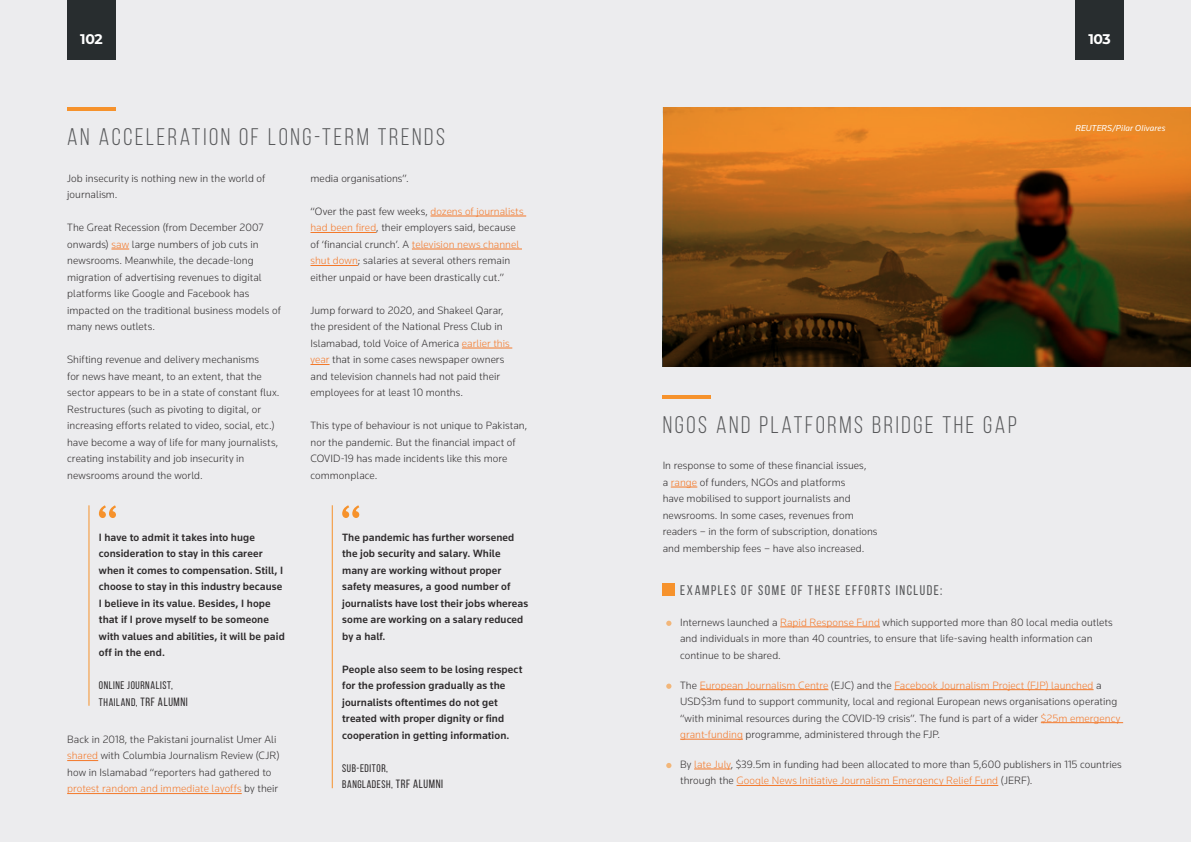
<style>
.page{position:relative;width:1191px;height:842px;background:#ececee}
.page>*{position:absolute;margin:0;border:0;box-sizing:border-box;transform-origin:0 0}
.Titles{font:24px "Bebas Neue";letter-spacing:.11em;color:#57585a}
.t1{font:14px "Bebas Neue";letter-spacing:.11em;color:#57585a}
.t2{font:700 14px "Montserrat";letter-spacing:-.035em;color:#fff}
.t3{font:300 11px/16.5px "Knowledge";letter-spacing:.005em;color:#2e2b2c}
.t4{font:500 11px/16.5px "Knowledge";letter-spacing:.01em;color:#2e2b2c}
.t5{font:11px "Bebas Neue";letter-spacing:.055em;color:#2e2b2c}
.t6{font:italic 9px "Knowledge";letter-spacing:.015em;color:#fff}
.s1{color:#f4792a}
.s2{font-size:12px}
</style>
<div class="page">
<div style="left:67px;top:0;width:49px;height:60px;background:#282d2f"></div>
<div style="left:1075px;top:0;width:48px;height:60px;background:#282d2f"></div>
<svg style="left:111px;top:249px;width:18px;height:1px"></svg>
<hr style="left:67px;top:760px;width:31px;height:1px;background:#f4792a">
<hr style="left:67px;top:793px;width:175px;height:1px;background:#f4792a">
<hr style="left:430px;top:216px;width:96px;height:1px;background:#f4792a">
<hr style="left:310px;top:232px;width:66px;height:1px;background:#f4792a">
<hr style="left:412px;top:249px;width:110px;height:1px;background:#f4792a">
<hr style="left:310px;top:265px;width:48px;height:1px;background:#f4792a">
<hr style="left:462px;top:348px;width:50px;height:1px;background:#f4792a">
<svg style="left:310px;top:364px;width:19px;height:1px"></svg>
<svg style="left:342px;top:505px;width:17px;height:13px"></svg>
<hr style="left:332px;top:505px;width:1px;height:283px;background:#f6922c">
<hr style="left:67px;top:108px;width:49px;height:3px;background:#f6922c">
<svg style="left:99px;top:505px;width:17px;height:13px"></svg>
<hr style="left:88px;top:505px;width:1px;height:201px;background:#f6922c">
<svg style="left:671px;top:487px;width:26px;height:1px"></svg>
<hr style="left:662px;top:395px;width:49px;height:4px;background:#f6922c">
<svg style="left:662px;top:108px;width:529px;height:259px;background:#845017"></svg>
<div style="left:662px;top:584px;width:13px;height:12px;background:#f6922c"></div>
<hr style="left:780px;top:627px;width:100px;height:1px;background:#f4792a">
<svg style="left:666px;top:621px;width:5px;height:5px"></svg>
<svg style="left:666px;top:684px;width:5px;height:5px"></svg>
<hr style="left:700px;top:689px;width:128px;height:1px;background:#f4792a">
<hr style="left:894px;top:689px;width:199px;height:1px;background:#f4792a">
<hr style="left:1040px;top:722px;width:83px;height:1px;background:#f4792a">
<hr style="left:680px;top:739px;width:63px;height:1px;background:#f4792a">
<svg style="left:666px;top:763px;width:5px;height:5px"></svg>
<hr style="left:694px;top:769px;width:36px;height:1px;background:#f4792a">
<hr style="left:736px;top:785px;width:262px;height:1px;background:#f4792a">
<p class="t2" style="left:80px;top:29px;width:24px">102</p>
<p class="t2" style="left:1088px;top:29px;width:24px">103</p>
<p class="Titles" style="left:67px;top:124px;width:379px">AN ACCELERATION OF LONG-TERM TRENDS</p>
<p class="t3" style="left:67px;top:170px;width:200px">Job insecurity is nothing new in the world of journalism.</p>
<p class="t3" style="left:67px;top:219px;width:215px">The Great Recession (from December 2007 onwards) <span class="s1">saw</span> large numbers of job cuts in newsrooms. Meanwhile, the decade-long migration of advertising revenues to digital platforms like Google and Facebook has impacted on the traditional business models of many news outlets.</p>
<p class="t3" style="left:67px;top:351px;width:214px">Shifting revenue and delivery mechanisms<br>for news have meant, to an extent, that the sector appears to be in a state of constant flux.<br>Restructures (such as pivoting to digital, or increasing efforts related to video, social, etc.) have become a way of life for many journalists, creating instability and job insecurity in newsrooms around the world.</p>
<p class="t4" style="left:99px;top:529px;width:187px">I have to admit it takes into huge consideration to stay in this career when it comes to compensation. Still, I choose to stay in this industry because I believe in its value. Besides, I hope that if I prove myself to be someone with values and abilities, it will be paid off in the end.</p>
<p class="t5" style="left:99px;top:679px;width:75px">ONLINE JOURNALIST,</p>
<p class="t5" style="left:99px;top:696px;width:90px">THAILAND, <span class="s2">TRF ALUMNI</span></p>
<p class="t3" style="left:67px;top:731px;width:214px">Back in 2018, the Pakistani journalist Umer Ali <span class="s1">shared</span> with Columbia Journalism Review (CJR) how in Islamabad “reporters had gathered to <span class="s1">protest random and immediate layoffs</span> by their</p>
<p class="t3" style="left:310px;top:170px;width:100px">media organisations”.</p>
<p class="t3" style="left:310px;top:203px;width:214px">“Over the past few weeks, <span class="s1">dozens of journalists had been fired</span>, their employers said, because of ‘financial crunch’. A <span class="s1">television news channel shut down</span>; salaries at several others remain either unpaid or have been drastically cut.”</p>
<p class="t3" style="left:310px;top:302px;width:201px">Jump forward to 2020, and Shakeel Qarar, the president of the National Press Club in Islamabad, told Voice of America <span class="s1">earlier this year</span> that in some cases newspaper owners and television channels had not paid their employees for at least 10 months.</p>
<p class="t3" style="left:310px;top:417px;width:218px">This type of behaviour is not unique to Pakistan, nor the pandemic. But the financial impact of COVID-19 has made incidents like this more commonplace.</p>
<p class="t4" style="left:342px;top:529px;width:187px">The pandemic has further worsened the job security and salary. While many are working without proper safety measures, a good number of journalists have lost their jobs whereas some are working on a salary reduced by a half.</p>
<p class="t4" style="left:342px;top:661px;width:182px">People also seem to be losing respect for the profession gradually as the journalists oftentimes do not get treated with proper dignity or find cooperation in getting information.</p>
<p class="t5" style="left:342px;top:762px;width:47px">SUB-EDITOR,</p>
<p class="t5" style="left:342px;top:778px;width:102px">BANGLADESH, <span class="s2">TRF ALUMNI</span></p>
<p class="t6" style="left:1075px;top:122px;width:92px">REUTERS/Pilar Olivares</p>
<p class="Titles" style="left:662px;top:411px;width:355px">NGOS AND PLATFORMS BRIDGE THE GAP</p>
<p class="t3" style="left:662px;top:457px;width:216px">In response to some of these financial issues,<br>a <span class="s1">range</span> of funders, NGOs and platforms<br>have mobilised to support journalists and newsrooms. In some cases, revenues from readers – in the form of subscription, donations and membership fees – have also increased.</p>
<p class="t1" style="left:680px;top:582px;width:264px">EXAMPLES OF SOME OF THESE EFFORTS INCLUDE:</p>
<p class="t3" style="left:680px;top:614px;width:434px">Internews launched a <span class="s1">Rapid Response Fund</span> which supported more than 80 local media outlets and individuals in more than 40 countries, to ensure that life-saving health information can continue to be shared.</p>
<p class="t3" style="left:680px;top:676px;width:442px">The <span class="s1">European Journalism Centre</span> (EJC) and the <span class="s1">Facebook Journalism Project (FJP) launched</span> a USD$3m fund to support community, local and regional European news organisations operating “with minimal resources during the COVID-19 crisis”. The fund is part of a wider <span class="s1">$25m emergency grant-funding</span> programme, administered through the FJP.</p>
<p class="t3" style="left:680px;top:756px;width:443px">By <span class="s1">late July</span>, $39.5m in funding had been allocated to more than 5,600 publishers in 115 countries through the <span class="s1">Google News Initiative Journalism Emergency Relief Fund</span> (JERF).</p>
</div>
